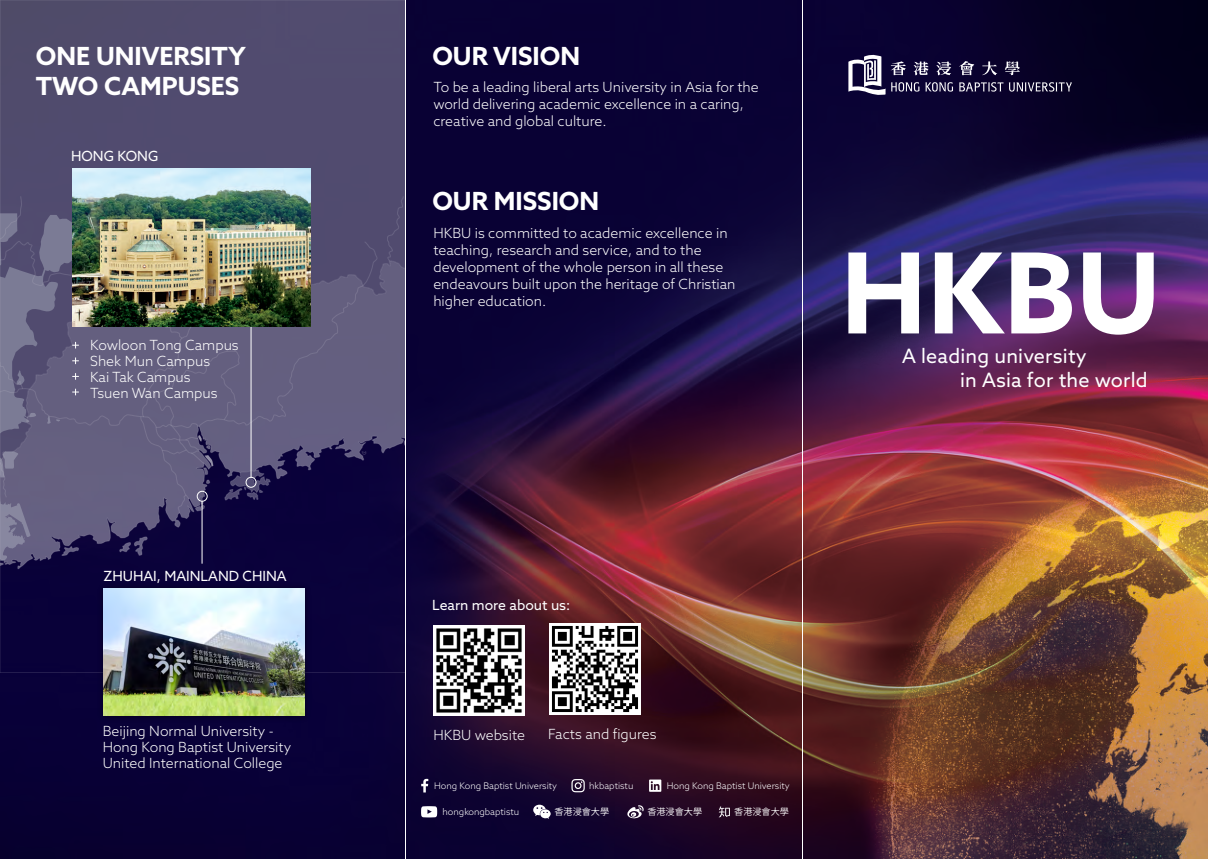
<style>
.page{position:relative;width:1208px;height:859px;background:#fff}
.page>*{position:absolute;margin:0;border:0;box-sizing:border-box;transform-origin:0 0}
.t1{font:700 25px "Azo Sans";color:#fff}
.t2{font:19.8px/23.8px "Azo Sans";letter-spacing:.01em;color:#fff}
.t3{font:300 14px/16.8px "Azo Sans";color:#fff}
.t4{font:14px "Azo Sans";color:#fff}
.t5{font:300 9.1px "Azo Sans";color:#fff}
.t6{font:9.1px "Source Han Sans TW";color:#fff}
</style>
<div class="page">
<img style="left:0;top:0;width:1208px;height:859px">
<svg style="left:1004px;top:61px;width:16px;height:14px"></svg>
<svg style="left:959px;top:61px;width:15px;height:14px"></svg>
<svg style="left:982px;top:61px;width:15px;height:14px"></svg>
<svg style="left:959px;top:82px;width:113px;height:10px"></svg>
<svg style="left:848px;top:53px;width:105px;height:44px;background:#464065"></svg>
<img style="left:433px;top:625px;width:91px;height:91px">
<img style="left:549px;top:624px;width:91px;height:91px">
<div style="left:2px;top:2px;width:401px;height:207px;background:#514b6f"></div>
<svg style="left:377px;top:209px;width:26px;height:153px;background:#5f5a7b"></svg>
<svg style="left:387px;top:196px;width:16px;height:65px"></svg>
<svg style="left:2px;top:362px;width:401px;height:309px;background:#10083f"></svg>
<img style="left:72px;top:168px;width:238px;height:28px">
<img style="left:0;top:196px;width:377px;height:366px">
<div style="left:245px;top:477px;width:11px;height:11px;border:1px solid #fff;border-radius:50%"></div>
<div style="left:197px;top:491px;width:11px;height:11px;border:1px solid #fff;border-radius:50%"></div>
<hr style="left:250px;top:327px;width:1px;height:151px;background:#fff">
<hr style="left:201px;top:501px;width:1px;height:63px;background:#fff">
<svg style="left:848px;top:252px;width:71px;height:81px"></svg>
<svg style="left:935px;top:252px;width:69px;height:81px"></svg>
<svg style="left:1011px;top:252px;width:61px;height:81px"></svg>
<svg style="left:1083px;top:252px;width:70px;height:83px"></svg>
<svg style="left:421px;top:779px;width:7px;height:13px"></svg>
<svg style="left:571px;top:779px;width:14px;height:13px"></svg>
<svg style="left:649px;top:779px;width:12px;height:13px"></svg>
<svg style="left:421px;top:806px;width:16px;height:11px"></svg>
<svg style="left:627px;top:805px;width:16px;height:14px"></svg>
<svg style="left:718px;top:806px;width:12px;height:11px"></svg>
<svg style="left:533px;top:805px;width:17px;height:14px"></svg>
<img style="left:95px;top:580px;width:222px;height:144px">
<img style="left:104px;top:589px;width:201px;height:127px">
<hr style="left:405px;top:0;width:1px;height:859px;background:#fff">
<hr style="left:802px;top:0;width:1px;height:859px;background:#fff">
<h1 class="t1" style="left:36px;top:39px;width:211px">ONE UNIVERSITY</h1>
<h1 class="t1" style="left:432px;top:39px;width:149px">OUR VISION</h1>
<h1 class="t1" style="left:36px;top:69px;width:205px">TWO CAMPUSES</h1>
<p class="t3" style="left:433px;top:79px;width:327px">To be a leading liberal arts University in Asia for the world delivering academic excellence in a caring, creative and global culture.</p>
<p class="t4" style="left:71px;top:147px;width:89px">HONG KONG</p>
<p class="t3" style="left:90px;top:337px;width:150px;line-height:16px">Kowloon Tong Campus<br>Shek Mun Campus<br>Kai Tak Campus<br>Tsuen Wan Campus</p>
<p class="t4" style="left:103px;top:567px;width:185px">ZHUHAI, MAINLAND CHINA</p>
<p class="t3" style="left:103px;top:722px;width:190px;line-height:16px">Beijing Normal University -<br>Hong Kong Baptist University<br>United International College</p>
<h1 class="t1" style="left:432px;top:184px;width:168px">OUR MISSION</h1>
<p class="t3" style="left:433px;top:225px;width:304px">HKBU is committed to academic excellence in teaching, research and service, and to the development of the whole person in all these endeavours built upon the heritage of Christian higher education.</p>
<p class="t4" style="left:432px;top:596px;width:140px">Learn more about us:</p>
<p class="t3" style="left:433px;top:727px;width:93px">HKBU website</p>
<p class="t3" style="left:548px;top:725px;width:110px">Facts and figures</p>
<p class="t5" style="left:434px;top:780px;width:125px">Hong Kong Baptist University</p>
<p class="t5" style="left:589px;top:780px;width:46px">hkbaptistu</p>
<p class="t5" style="left:667px;top:780px;width:125px">Hong Kong Baptist University</p>
<p class="t5" style="left:442px;top:806px;width:78px">hongkongbaptistu</p>
<p class="t6" style="left:554px;top:807px;width:56px">香港浸會大學</p>
<p class="t6" style="left:647px;top:807px;width:56px">香港浸會大學</p>
<p class="t6" style="left:734px;top:807px;width:56px">香港浸會大學</p>
<h2 class="t2" style="left:960px;top:344px;width:189px;text-indent:-58px">A leading university<br>in Asia for the world</h2>
</div>
